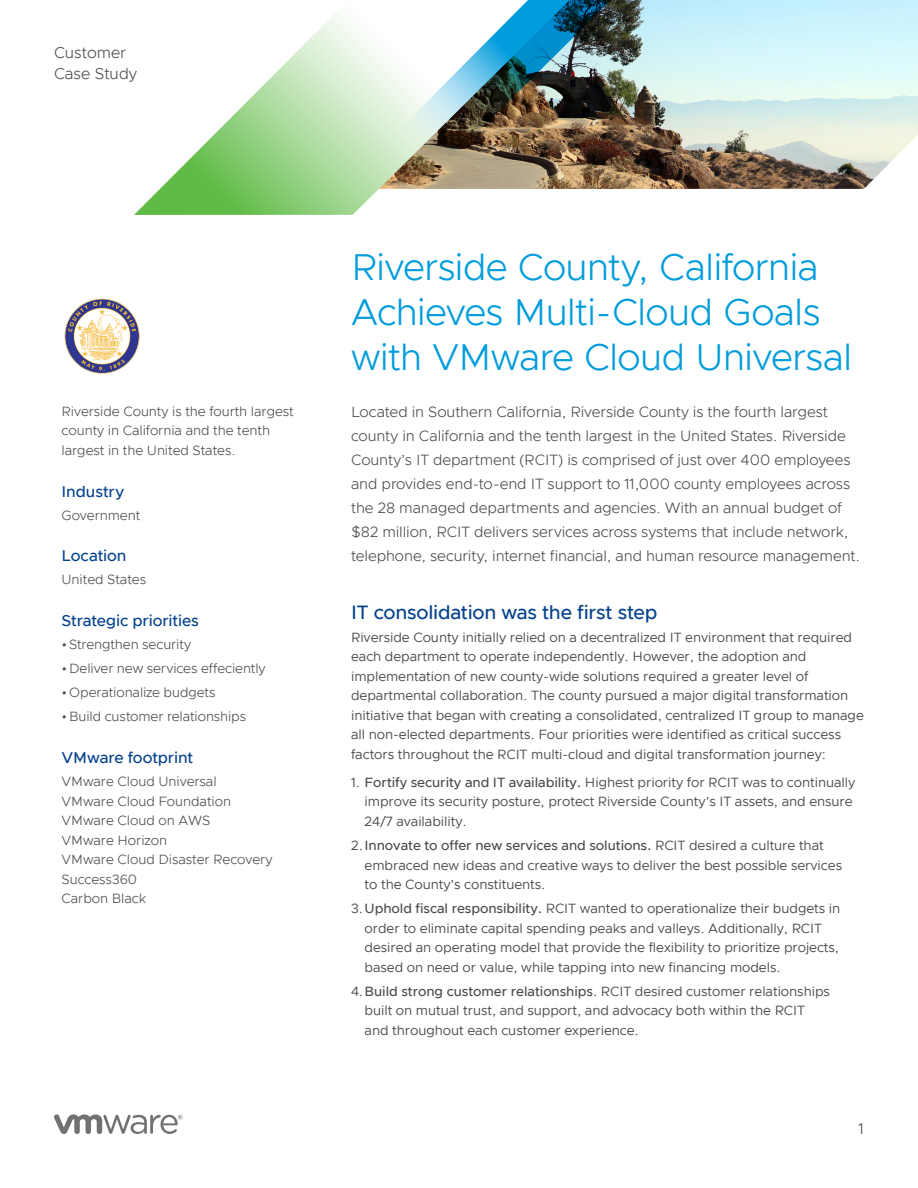
<style>
.page{position:relative;width:918px;height:1188px;background:#fff}
.page>*{position:absolute;margin:0;border:0;box-sizing:border-box;transform-origin:0 0}
._1a__MAIN_TITLE{font:300 37.5px/45px "Metropolis";letter-spacing:-.02em;color:#009cdc}
._2a__SUBHEAD_1{font:500 19.5px "Metropolis";letter-spacing:-.01em;color:#05428c}
._5a__SIDEBAR_HEADER{font:500 15.75px "Metropolis";letter-spacing:-.01em;color:#05428c}
.t1{font:300 15.75px/21px "Metropolis";color:#4b4c4d}
._2a__INTRO_BODY{font:300 15px/24px "Metropolis";letter-spacing:-.005em;color:#4b4c4d}
._3d__BODY_BULLET_NO{font:13.5px/19.5px "Metropolis";letter-spacing:-.005em;color:#4b4c4d}
._3a__BODY_TEXT{font:13.5px/19.5px "Metropolis";letter-spacing:-.005em;color:#4b4c4d}
._5b__SIDEBAR_BODY{font:300 13.5px/19.5px "Metropolis";letter-spacing:-.005em;color:#4b4c4d}
._5c__SIDEBAR_BULLET{font:300 13.5px "Metropolis";letter-spacing:-.005em;color:#4b4c4d}
.s1{font-weight:500}
</style>
<div class="page">
<svg style="left:54px;top:1114px;width:129px;height:20px"></svg>
<img style="left:595px;top:0;width:323px;height:189px">
<img style="left:595px;top:0;width:39px;height:188px">
<svg style="left:134px;top:0;width:461px;height:215px"></svg>
<img style="left:64px;top:298px;width:76px;height:76px">
<p class="t1" style="left:54px;top:42px;width:85px">Customer<br>Case Study</p>
<p class="_5b__SIDEBAR_BODY" style="left:62px;top:401px;width:234px">Riverside County is the fourth largest county in California and the tenth largest in the United States.</p>
<h3 class="_5a__SIDEBAR_HEADER" style="left:62px;top:481px;width:64px">Industry</h3>
<p class="_5b__SIDEBAR_BODY" style="left:62px;top:505px;width:80px">Government</p>
<h3 class="_5a__SIDEBAR_HEADER" style="left:62px;top:546px;width:66px">Location</h3>
<p class="_5b__SIDEBAR_BODY" style="left:62px;top:570px;width:86px">United States</p>
<h3 class="_5a__SIDEBAR_HEADER" style="left:62px;top:611px;width:139px">Strategic priorities</h3>
<p class="_5c__SIDEBAR_BULLET" style="left:62px;top:636px;width:131px">•Strengthen security</p>
<p class="_5c__SIDEBAR_BULLET" style="left:62px;top:660px;width:206px">•Deliver new services effeciently</p>
<p class="_5c__SIDEBAR_BULLET" style="left:62px;top:684px;width:156px">•Operationalize budgets</p>
<p class="_5c__SIDEBAR_BULLET" style="left:62px;top:708px;width:186px">•Build customer relationships</p>
<h3 class="_5a__SIDEBAR_HEADER" style="left:62px;top:748px;width:133px">VMware footprint</h3>
<p class="_5b__SIDEBAR_BODY" style="left:62px;top:772px;width:157px">VMware Cloud Universal</p>
<p class="_5b__SIDEBAR_BODY" style="left:62px;top:791px;width:171px">VMware Cloud Foundation</p>
<p class="_5b__SIDEBAR_BODY" style="left:62px;top:811px;width:150px">VMware Cloud on AWS</p>
<p class="_5b__SIDEBAR_BODY" style="left:62px;top:830px;width:107px">VMware Horizon</p>
<p class="_5b__SIDEBAR_BODY" style="left:62px;top:850px;width:212px">VMware Cloud Disaster Recovery</p>
<p class="_5b__SIDEBAR_BODY" style="left:62px;top:869px;width:77px">Success360</p>
<p class="_5b__SIDEBAR_BODY" style="left:62px;top:889px;width:86px">Carbon Black</p>
<h1 class="_1a__MAIN_TITLE" style="left:351px;top:245px;width:503px">Riverside County, California<br>Achieves Multi-Cloud Goals with VMware Cloud Universal</h1>
<p class="_2a__INTRO_BODY" style="left:351px;top:400px;width:511px">Located in Southern California, Riverside County is the fourth largest county in California and the tenth largest in the United States. Riverside County’s IT department (RCIT) is comprised of just over 400 employees and provides end-to-end IT support to 11,000 county employees across the 28 managed departments and agencies. With an annual budget of $82 million, RCIT delivers services across systems that include network, telephone, security, internet financial, and human resource management.</p>
<h2 class="_2a__SUBHEAD_1" style="left:351px;top:600px;width:308px">IT consolidation was the first step</h2>
<p class="_3a__BODY_TEXT" style="left:351px;top:627px;width:514px">Riverside County initially relied on a decentralized IT environment that required each department to operate independently. However, the adoption and implementation of new county-wide solutions required a greater level of departmental collaboration. The county pursued a major digital transformation initiative that began with creating a consolidated, centralized IT group to manage all non-elected departments. Four priorities were identified as critical success factors throughout the RCIT multi-cloud and digital transformation journey:</p>
<p class="_3d__BODY_BULLET_NO" style="left:365px;top:773px;width:492px;text-indent:-14px">1. <span class="s1">Fortify security and IT availability.</span> Highest priority for RCIT was to continually improve its security posture, protect Riverside County’s IT assets, and ensure<br>24/7 availability.</p>
<p class="_3d__BODY_BULLET_NO" style="left:365px;top:836px;width:479px;text-indent:-14px">2.<span class="s1">Innovate to offer new services and solutions.</span> RCIT desired a culture that embraced new ideas and creative ways to deliver the best possible services to the County’s constituents.</p>
<p class="_3d__BODY_BULLET_NO" style="left:365px;top:899px;width:477px;text-indent:-14px">3.<span class="s1">Uphold fiscal responsibility.</span> RCIT wanted to operationalize their budgets in order to eliminate capital spending peaks and valleys. Additionally, RCIT desired an operating model that provide the flexibility to prioritize projects, based on need or value, while tapping into new financing models.</p>
<p class="_3d__BODY_BULLET_NO" style="left:365px;top:981px;width:467px;text-indent:-14px">4.<span class="s1">Build strong customer relationships</span>. RCIT desired customer relationships built on mutual trust, and support, and advocacy both within the RCIT and throughout each customer experience.</p>
<p class="t1" style="left:859px;top:1118px;width:7px">1</p>
</div>
